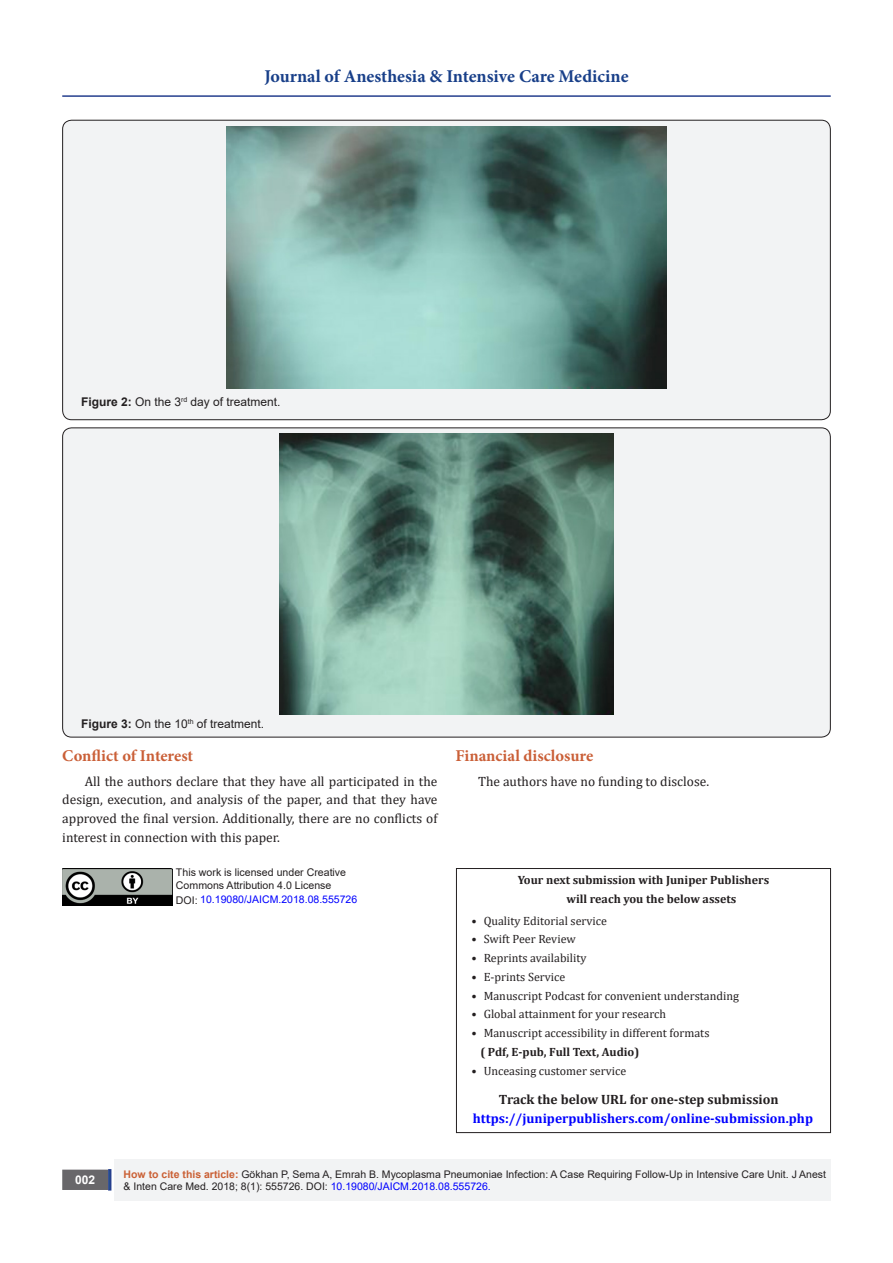
<style>
.page{position:relative;width:893px;height:1263px;background:#fff}
.page>*{position:absolute;margin:0;border:0;box-sizing:border-box;transform-origin:0 0}
.t1{font:700 18px "Minion Pro";color:#183f89}
.t2{font:700 16.5px "Minion Pro";color:#ca5f37}
.Body{font:13.5px/18.8px "Cambria";color:#231f20;text-align:justify}
.t3{font:700 13.5px "Cambria";color:#00f}
.t4{font:700 13.5px "Cambria";color:#231f20}
.t5{font:12px "Cambria";color:#231f20}
.t6{font:700 12px "Cambria";color:#231f20}
.t7{font:12px "Arial";color:#231f20}
.t8{font:700 12px "Arial";color:#fff}
.t9{font:10.65px "Arial";color:#231f20}
.t10{font:10.5px/12.6px "Arial";color:#231f20}
.t11{font:10.5px "Arial";color:#00f}
.s1{font-weight:700}
.s2{font-size:10.65px;color:#231f20}
.s3{font-weight:700;color:#ca6035}
.s4{color:#00f}
</style>
<div class="page">
<div style="left:115px;top:1160px;width:716px;height:41px;background:#f2f3f4"></div>
<div style="left:63px;top:1170px;width:44px;height:19px;background:#68676a"></div>
<div style="left:62px;top:1169px;width:46px;height:21px;border:2px solid #68676a"></div>
<div style="left:108px;top:1169px;width:3px;height:21px;background:#1c6d90;border:2px solid #253f8e"></div>
<hr style="left:62px;top:95px;width:769px;height:2px;background:#253f8e">
<div style="left:63px;top:120px;width:767px;height:300px;background:#f2f3f4;border-radius:9px"></div>
<img style="left:226px;top:127px;width:441px;height:261px">
<div style="left:63px;top:428px;width:767px;height:309px;background:#f2f3f4;border-radius:9px"></div>
<img style="left:280px;top:434px;width:333px;height:280px">
<div style="left:456px;top:868px;width:375px;height:265px;border:1px solid #231f20"></div>
<img style="left:62px;top:868px;width:110px;height:38px">
<h1 class="t1" style="left:264px;top:63px;width:366px">Journal of Anesthesia &amp; Intensive Care Medicine</h1>
<p class="t7" style="left:81px;top:394px;width:201px"><span class="s1">Figure 2:</span> On the 3<sup>rd</sup> day of treatment.</p>
<p class="t7" style="left:81px;top:716px;width:185px"><span class="s1">Figure 3:</span> On the 10<sup>th</sup> of treatment.</p>
<p class="t2" style="left:62px;top:744px;width:132px">Conflict of Interest</p>
<p class="Body" style="left:62px;top:772px;width:377px;text-indent:22px">All the authors declare that they have all participated in the design, execution, and analysis of the paper, and that they have approved the final version. Additionally, there are no conflicts of interest in connection with this paper.</p>
<p class="t9" style="left:176px;top:865px;width:172px">This work is licensed under Creative</p>
<p class="t9" style="left:176px;top:878px;width:157px">Commons Attribution 4.0 License</p>
<p class="t11" style="left:176px;top:892px;width:183px"><span class="s2">DOI:</span> 10.19080/JAICM.2018.08.555726</p>
<p class="t2" style="left:455px;top:744px;width:139px">Financial disclosure</p>
<p class="Body" style="left:478px;top:772px;width:233px">The authors have no funding to disclose.</p>
<p class="t6" style="left:518px;top:871px;width:253px">Your next submission with Juniper Publishers</p>
<p class="t6" style="left:566px;top:890px;width:171px">will reach you the below assets</p>
<p class="t5" style="left:472px;top:913px;width:137px">• Quality Editorial service</p>
<p class="t5" style="left:472px;top:932px;width:106px">• Swift Peer Review</p>
<p class="t5" style="left:472px;top:951px;width:116px">• Reprints availability</p>
<p class="t5" style="left:472px;top:970px;width:95px">• E-prints Service</p>
<p class="t5" style="left:472px;top:988px;width:269px">• Manuscript Podcast for convenient understanding</p>
<p class="t5" style="left:472px;top:1007px;width:196px">• Global attainment for your research</p>
<p class="t5" style="left:472px;top:1026px;width:239px">• Manuscript accessibility in different formats</p>
<p class="t6" style="left:480px;top:1043px;width:160px">( Pdf, E-pub, Full Text, Audio)</p>
<p class="t5" style="left:472px;top:1063px;width:156px">• Unceasing customer service</p>
<p class="t4" style="left:499px;top:1089px;width:281px">Track the below URL for one-step submission</p>
<p class="t3" style="left:473px;top:1108px;width:342px">https://juniperpublishers.com/online-submission.php</p>
<p class="t8" style="left:75px;top:1171px;width:22px">002</p>
<p class="t10" style="left:124px;top:1168px;width:704px"><span class="s3">How to cite this article:</span> Gökhan P, Sema A, Emrah B. Mycoplasma Pneumoniae Infection: A Case Requiring Follow-Up in Intensive Care Unit. J Anest &amp; Inten Care Med. 2018; 8(1): 555726. DOI: <span class="s4">10.19080/JAICM.2018.08.555726.</span></p>
</div>
